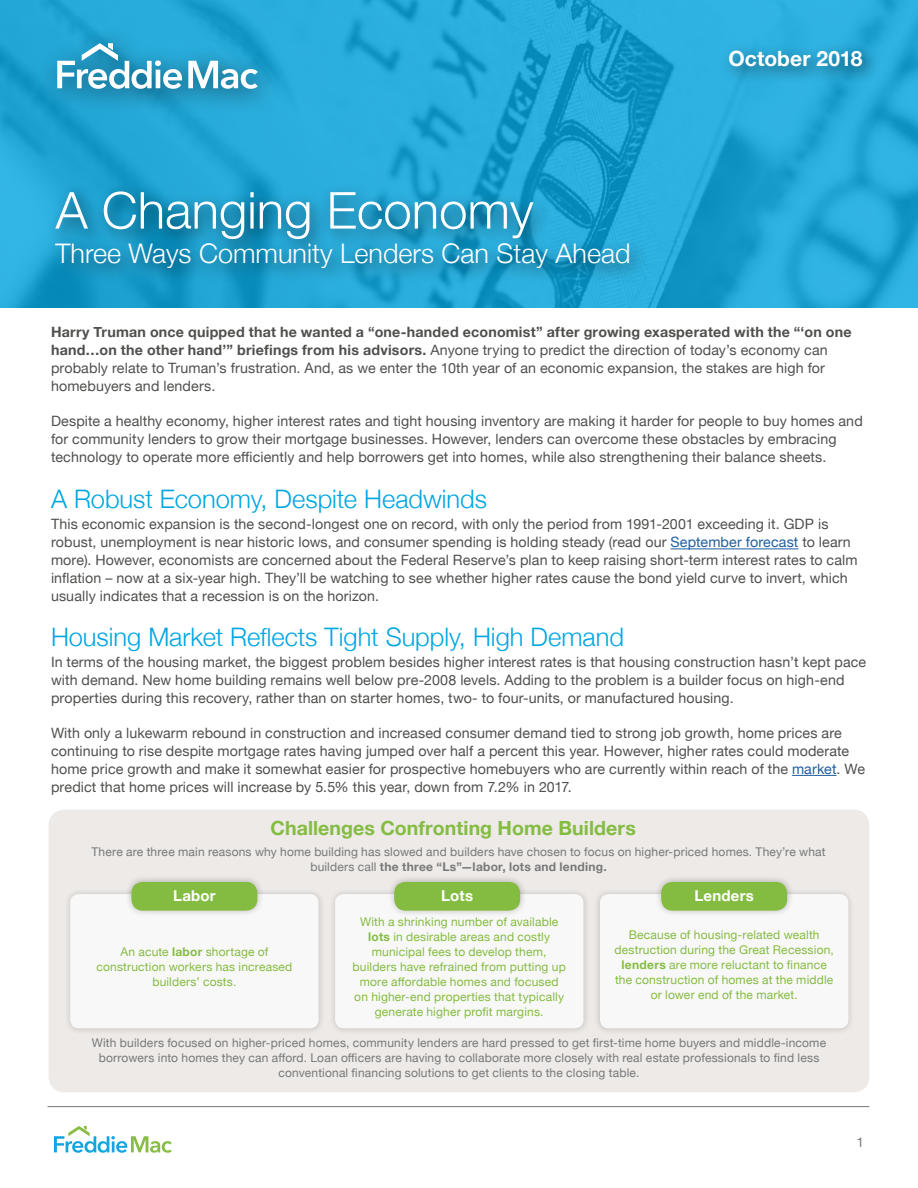
<style>
.page{position:relative;width:918px;height:1188px;background:#fff}
.page>*{position:absolute;margin:0;border:0;box-sizing:border-box;transform-origin:0 0}
.t1{font:300 51px "Helvetica Neue";color:#fff}
.t2{font:300 27px "Helvetica Neue";color:#fff}
.t3{font:300 25.5px "Helvetica Neue";letter-spacing:-.005em;color:#00a6e2}
.t4{font:700 21px "Helvetica Neue";letter-spacing:.005em;color:#fff}
.t5{font:700 19.5px "Helvetica Neue";letter-spacing:.005em;color:#84bc41}
.t6{font:700 15px "Helvetica Neue";letter-spacing:.015em;color:#fff}
.t7{font:14.25px/18px "Helvetica Neue";letter-spacing:.01em;color:#4f504d}
.t8{font:13.5px "Helvetica Neue";color:#777874}
.t9{font:12px/15px "Helvetica Neue";letter-spacing:.015em;color:#78787a;text-align:center}
.t10{font:12px/15px "Helvetica Neue";letter-spacing:.015em;color:#84bc41;text-align:center}
.s1{font-weight:700}
.s2{color:#215e9e}
</style>
<div class="page">
<img style="left:0;top:0;width:918px;height:308px">
<hr style="left:670px;top:549px;width:128px;height:1px;background:#215e9e">
<hr style="left:792px;top:775px;width:45px;height:1px;background:#215e9e">
<div style="left:49px;top:810px;width:820px;height:282px;background:#edeae7;border-radius:16px"></div>
<div style="left:63px;top:887px;width:263px;height:149px;background:#e6e3e0"></div>
<div style="left:70px;top:894px;width:249px;height:134px;background:#f9f8f8;border-radius:9px"></div>
<div style="left:328px;top:887px;width:263px;height:149px;background:#e6e3e0"></div>
<div style="left:335px;top:894px;width:249px;height:134px;background:#f9f8f8;border-radius:9px"></div>
<div style="left:593px;top:887px;width:262px;height:149px;background:#e6e3e0"></div>
<div style="left:600px;top:894px;width:248px;height:134px;background:#f9f8f8;border-radius:9px"></div>
<div style="left:47px;top:182px;width:601px;height:105px;background:#000;opacity:.55"></div>
<div style="left:720px;top:41px;width:161px;height:45px;background:#000;opacity:.55"></div>
<div style="left:39px;top:27px;width:243px;height:88px;background:#000;opacity:.55"></div>
<svg style="left:188px;top:61px;width:70px;height:28px"></svg>
<svg style="left:57px;top:43px;width:125px;height:46px"></svg>
<svg style="left:54px;top:1126px;width:118px;height:27px"></svg>
<hr style="left:48px;top:1106px;width:821px;height:1px;background:#777874">
<div style="left:124px;top:875px;width:141px;height:43px;background:#000;opacity:.25"></div>
<div style="left:131px;top:882px;width:126px;height:29px;background:#84bc41;border-radius:11px"></div>
<div style="left:387px;top:875px;width:140px;height:43px;background:#000;opacity:.25"></div>
<div style="left:394px;top:882px;width:126px;height:29px;background:#84bc41;border-radius:11px"></div>
<div style="left:654px;top:875px;width:140px;height:43px;background:#000;opacity:.25"></div>
<div style="left:661px;top:882px;width:126px;height:29px;background:#84bc41;border-radius:11px"></div>
<h1 class="t1" style="left:56px;top:169px;width:480px">A Changing Economy</h1>
<h2 class="t2" style="left:56px;top:232px;width:577px">Three Ways Community Lenders Can Stay Ahead</h2>
<h3 class="t4" style="left:728px;top:42px;width:136px">October 2018</h3>
<p class="t7" style="left:51px;top:324px;width:802px"><span class="s1">Harry Truman once quipped that he wanted a “one-handed economist” after growing exasperated with the “‘on one hand…on the other hand’” briefings from his advisors.</span> Anyone trying to predict the direction of today’s economy can probably relate to Truman’s frustration. And, as we enter the 10th year of an economic expansion, the stakes are high for homebuyers and lenders.</p>
<p class="t7" style="left:51px;top:413px;width:813px">Despite a healthy economy, higher interest rates and tight housing inventory are making it harder for people to buy homes and for community lenders to grow their mortgage businesses. However, lenders can overcome these obstacles by embracing technology to operate more efficiently and help borrowers get into homes, while also strengthening their balance sheets.</p>
<h3 class="t3" style="left:51px;top:479px;width:437px">A Robust Economy, Despite Headwinds</h3>
<p class="t7" style="left:51px;top:516px;width:808px">This economic expansion is the second-longest one on record, with only the period from 1991-2001 exceeding it. GDP is robust, unemployment is near historic lows, and consumer spending is holding steady (read our <span class="s2">September forecast</span> to learn more). However, economists are concerned about the Federal Reserve’s plan to keep raising short-term interest rates to calm inflation – now at a six-year high. They’ll be watching to see whether higher rates cause the bond yield curve to invert, which usually indicates that a recession is on the horizon.</p>
<h3 class="t3" style="left:51px;top:617px;width:575px">Housing Market Reflects Tight Supply, High Demand</h3>
<p class="t7" style="left:51px;top:654px;width:817px">In terms of the housing market, the biggest problem besides higher interest rates is that housing construction hasn’t kept pace with demand. New home building remains well below pre-2008 levels. Adding to the problem is a builder focus on high-end properties during this recovery, rather than on starter homes, two- to four-units, or manufactured housing.</p>
<p class="t7" style="left:51px;top:725px;width:816px">With only a lukewarm rebound in construction and increased consumer demand tied to strong job growth, home prices are continuing to rise despite mortgage rates having jumped over half a percent this year. However, higher rates could moderate home price growth and make it somewhat easier for prospective homebuyers who are currently within reach of the <span class="s2">market</span>. We predict that home prices will increase by 5.5% this year, down from 7.2% in 2017.</p>
<h3 class="t5" style="left:271px;top:812px;width:367px">Challenges Confronting Home Builders</h3>
<p class="t9" style="left:92px;top:845px;width:736px">There are three main reasons why home building has slowed and builders have chosen to focus on higher-priced homes. They’re what builders call <span class="s1">the three “Ls”—labor, lots and lending.</span></p>
<p class="t6" style="left:173px;top:884px;width:44px">Labor</p>
<p class="t6" style="left:441px;top:884px;width:33px">Lots</p>
<p class="t6" style="left:694px;top:884px;width:61px">Lenders</p>
<p class="t10" style="left:353px;top:915px;width:215px">With a shrinking number of available <span class="s1">lots</span> in desirable areas and costly municipal fees to develop them, builders have refrained from putting up more affordable homes and focused on higher-end properties that typically generate higher profit margins.</p>
<p class="t10" style="left:615px;top:928px;width:221px">Because of housing-related wealth destruction during the Great Recession, <span class="s1">lenders</span> are more reluctant to finance the construction of homes at the middle or lower end of the market.</p>
<p class="t9" style="left:92px;top:1036px;width:736px">With builders focused on higher-priced homes, community lenders are hard pressed to get first-time home buyers and middle-income borrowers into homes they can afford. Loan officers are having to collaborate more closely with real estate professionals to find less conventional financing solutions to get clients to the closing table.</p>
<p class="t10" style="left:96px;top:944px;width:197px">An acute <span class="s1">labor</span> shortage of construction workers has increased builders’ costs.</p>
<p class="t8" style="left:856px;top:1132px;width:9px">1</p>
</div>
